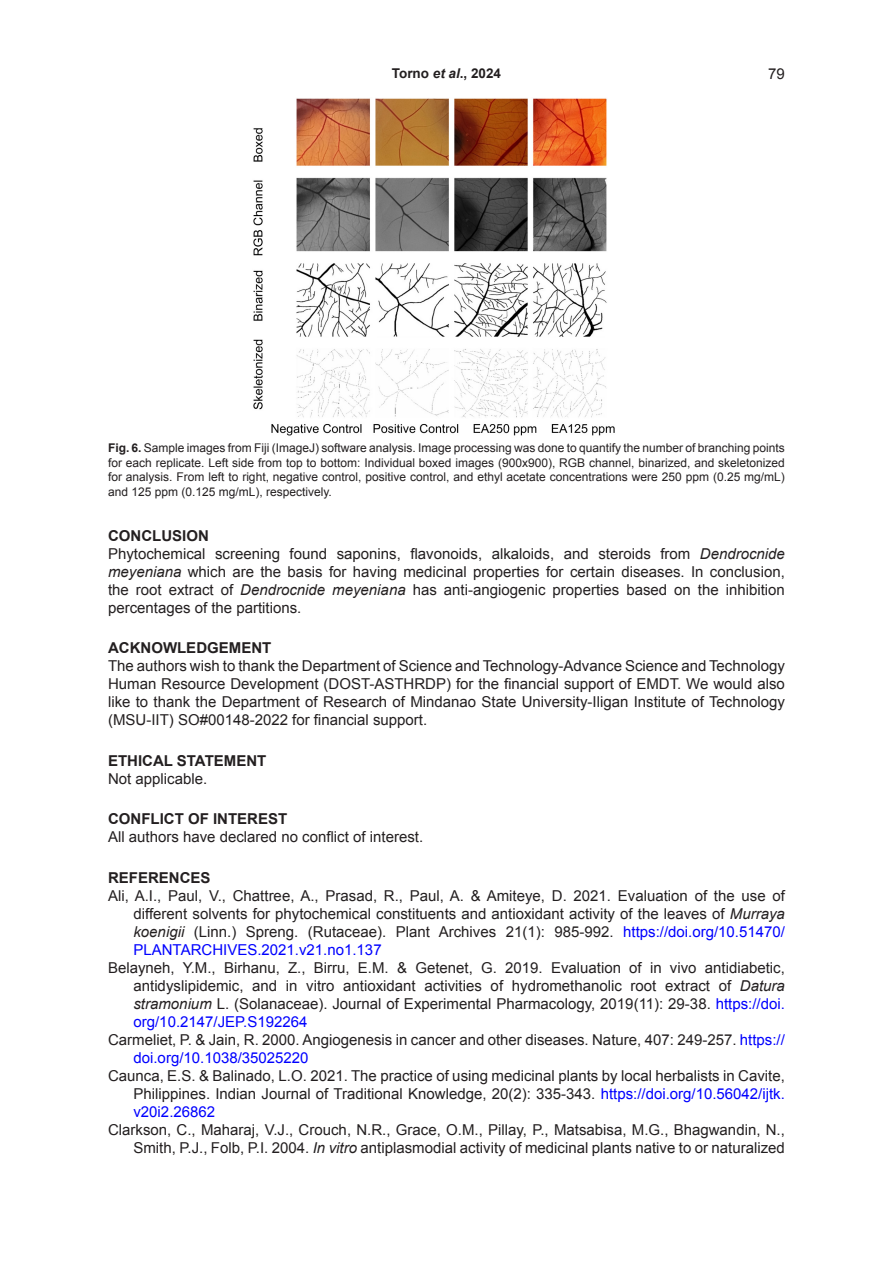
<style>
.page{position:relative;width:893px;height:1263px;background:#fff}
.page>*{position:absolute;margin:0;border:0;box-sizing:border-box;transform-origin:0 0}
.First_paragraph_after_FIRST_SECTION{font:15px/18px "Arial";color:#231f20;text-align:justify}
.t1{font:700 15px "Arial";color:#231f20}
.t2{font:700 13.5px "Arial";color:#231f20}
.First_paragraph_after_FIRST_SECTION-2{font:12px/14.4px "Arial";color:#231f20;text-align:justify}
.s1{font-style:italic}
.s2{font-weight:700}
.s3{color:#00f}
</style>
<div class="page">
<img style="left:253px;top:98px;width:362px;height:338px">
<p class="t2" style="left:392px;top:64px;width:111px">Torno <span class="s1">et al</span>., 2024</p>
<p class="First_paragraph_after_FIRST_SECTION" style="left:768px;top:65px;width:18px">79</p>
<p class="First_paragraph_after_FIRST_SECTION-2" style="left:108px;top:441px;width:678px"><span class="s2">Fig. 6.</span> Sample images from Fiji (ImageJ) software analysis. Image processing was done to quantify the number of branching points for each replicate. Left side from top to bottom: Individual boxed images (900x900), RGB channel, binarized, and skeletonized for analysis. From left to right, negative control, positive control, and ethyl acetate concentrations were 250 ppm (0.25 mg/mL) and 125 ppm (0.125 mg/mL), respectively.</p>
<p class="t1" style="left:108px;top:525px;width:102px">CONCLUSION</p>
<p class="First_paragraph_after_FIRST_SECTION" style="left:108px;top:544px;width:678px">Phytochemical screening found saponins, flavonoids, alkaloids, and steroids from <span class="s1">Dendrocnide meyeniana</span> which are the basis for having medicinal properties for certain diseases. In conclusion, the root extract of <span class="s1">Dendrocnide meyeniana</span> has anti-angiogenic properties based on the inhibition percentages of the partitions.</p>
<p class="t1" style="left:108px;top:638px;width:165px">ACKNOWLEDGEMENT</p>
<p class="First_paragraph_after_FIRST_SECTION" style="left:108px;top:657px;width:678px">The authors wish to thank the Department of Science and Technology-Advance Science and Technology Human Resource Development (DOST-ASTHRDP) for the financial support of EMDT. We would also like to thank the Department of Research of Mindanao State University-Iligan Institute of Technology (MSU-IIT) SO#00148-2022 for financial support.</p>
<p class="t1" style="left:108px;top:750px;width:160px">ETHICAL STATEMENT</p>
<p class="First_paragraph_after_FIRST_SECTION" style="left:108px;top:769px;width:101px">Not applicable.</p>
<p class="t1" style="left:108px;top:809px;width:181px">CONFLICT OF INTEREST</p>
<p class="First_paragraph_after_FIRST_SECTION" style="left:108px;top:828px;width:317px">All authors have declared no conflict of interest.</p>
<p class="t1" style="left:108px;top:867px;width:104px">REFERENCES</p>
<p class="First_paragraph_after_FIRST_SECTION" style="left:133px;top:886px;width:653px;text-indent:-25px">Ali, A.I., Paul, V., Chattree, A., Prasad, R., Paul, A. &amp; Amiteye, D. 2021. Evaluation of the use of different solvents for phytochemical constituents and antioxidant activity of the leaves of <span class="s1">Murraya koenigii</span> (Linn.) Spreng. (Rutaceae). Plant Archives 21(1): 985-992. <span class="s3">https://doi.org/10.51470/ PLANTARCHIVES.2021.v21.no1.137</span></p>
<p class="First_paragraph_after_FIRST_SECTION" style="left:133px;top:958px;width:653px;text-indent:-25px">Belayneh, Y.M., Birhanu, Z., Birru, E.M. &amp; Getenet, G. 2019. Evaluation of in vivo antidiabetic, antidyslipidemic, and in vitro antioxidant activities of hydromethanolic root extract of <span class="s1">Datura stramonium</span> L. (Solanaceae). Journal of Experimental Pharmacology, 2019(11): 29-38. <span class="s3">https://doi. org/10.2147/JEP.S192264</span></p>
<p class="First_paragraph_after_FIRST_SECTION" style="left:133px;top:1030px;width:653px;text-indent:-25px">Carmeliet, P. &amp; Jain, R. 2000. Angiogenesis in cancer and other diseases. Nature, 407: 249-257. <span class="s3">https:// doi.org/10.1038/35025220</span></p>
<p class="First_paragraph_after_FIRST_SECTION" style="left:133px;top:1066px;width:653px;text-indent:-25px">Caunca, E.S. &amp; Balinado, L.O. 2021. The practice of using medicinal plants by local herbalists in Cavite, Philippines. Indian Journal of Traditional Knowledge, 20(2): 335-343. <span class="s3">https://doi.org/10.56042/ijtk. v20i2.26862</span></p>
<p class="First_paragraph_after_FIRST_SECTION" style="left:108px;top:1120px;width:678px;text-align:right">Clarkson, C., Maharaj, V.J., Crouch, N.R., Grace, O.M., Pillay, P., Matsabisa, M.G., Bhagwandin, N.,<br>Smith, P.J., Folb, P.I. 2004. <span class="s1">In vitro</span> antiplasmodial activity of medicinal plants native to or naturalized</p>
</div>
